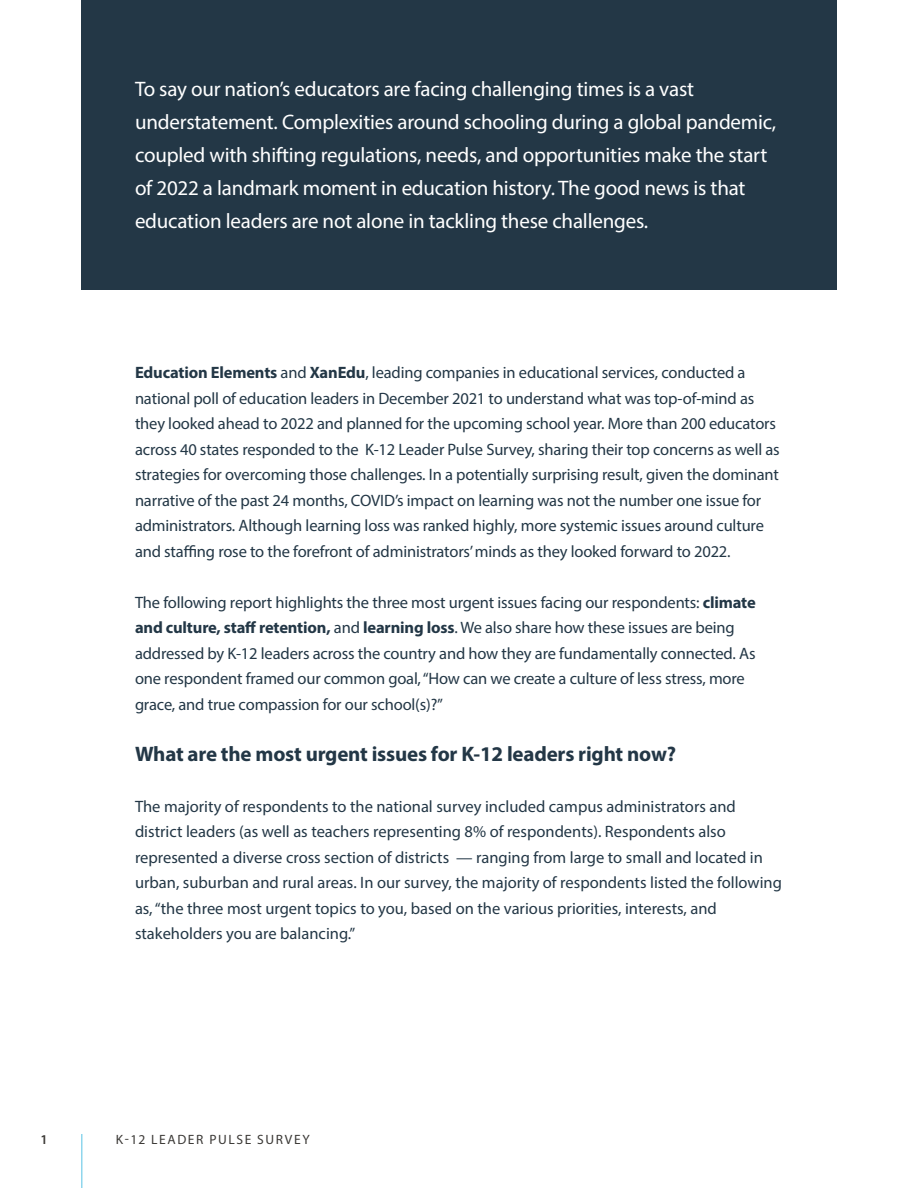
<style>
.page{position:relative;width:918px;height:1188px;background:#fff}
.page>*{position:absolute;margin:0;border:0;box-sizing:border-box;transform-origin:0 0}
.t1{font:21px/33px "Myriad Pro";letter-spacing:-.01em;color:#fff}
.t2{font:700 21px "Myriad Pro";letter-spacing:-.01em;color:#233746}
.t3{font:16.5px/25.5px "Myriad Pro";letter-spacing:-.01em;color:#233746}
.t4{font:13.5px "Myriad Pro";letter-spacing:.12em;color:#3b3936}
.t5{font:600 13.5px "Myriad Pro";color:#3b3936}
.s1{font-weight:700}
</style>
<div class="page">
<div style="left:81px;top:0;width:756px;height:289px;background:#233746"></div>
<hr style="left:81px;top:1134px;width:1px;height:54px;background:#8fd6ed">
<p class="t1" style="left:135px;top:72px;width:643px">To say our nation’s educators are facing challenging times is a vast understatement. Complexities around schooling during a global pandemic, coupled with shifting regulations, needs, and opportunities make the start of 2022 a landmark moment in education history. The good news is that education leaders are not alone in tackling these challenges.</p>
<p class="t3" style="left:135px;top:360px;width:646px"><span class="s1">Education Elements</span> and <span class="s1">XanEdu</span>, leading companies in educational services, conducted a national poll of education leaders in December 2021 to understand what was top-of-mind as they looked ahead to 2022 and planned for the upcoming school year. More than 200 educators across 40 states responded to the K-12 Leader Pulse Survey, sharing their top concerns as well as strategies for overcoming those challenges. In a potentially surprising result, given the dominant narrative of the past 24 months, COVID’s impact on learning was not the number one issue for administrators. Although learning loss was ranked highly, more systemic issues around culture and staffing rose to the forefront of administrators’ minds as they looked forward to 2022.</p>
<p class="t3" style="left:135px;top:589px;width:622px">The following report highlights the three most urgent issues facing our respondents: <span class="s1">climate and culture, staff retention,</span> and <span class="s1">learning loss</span>. We also share how these issues are being addressed by K-12 leaders across the country and how they are fundamentally connected. As one respondent framed our common goal, “How can we create a culture of less stress, more grace, and true compassion for our school(s)?”</p>
<p class="t2" style="left:135px;top:740px;width:543px">What are the most urgent issues for K-12 leaders right now?</p>
<p class="t3" style="left:135px;top:793px;width:648px">The majority of respondents to the national survey included campus administrators and district leaders (as well as teachers representing 8% of respondents). Respondents also represented a diverse cross section of districts — ranging from large to small and located in urban, suburban and rural areas. In our survey, the majority of respondents listed the following as, “the three most urgent topics to you, based on the various priorities, interests, and stakeholders you are balancing.”</p>
<p class="t5" style="left:40px;top:1131px;width:9px">1</p>
<p class="t4" style="left:116px;top:1131px;width:195px">K-12 LEADER PULSE SURVEY</p>
</div>
